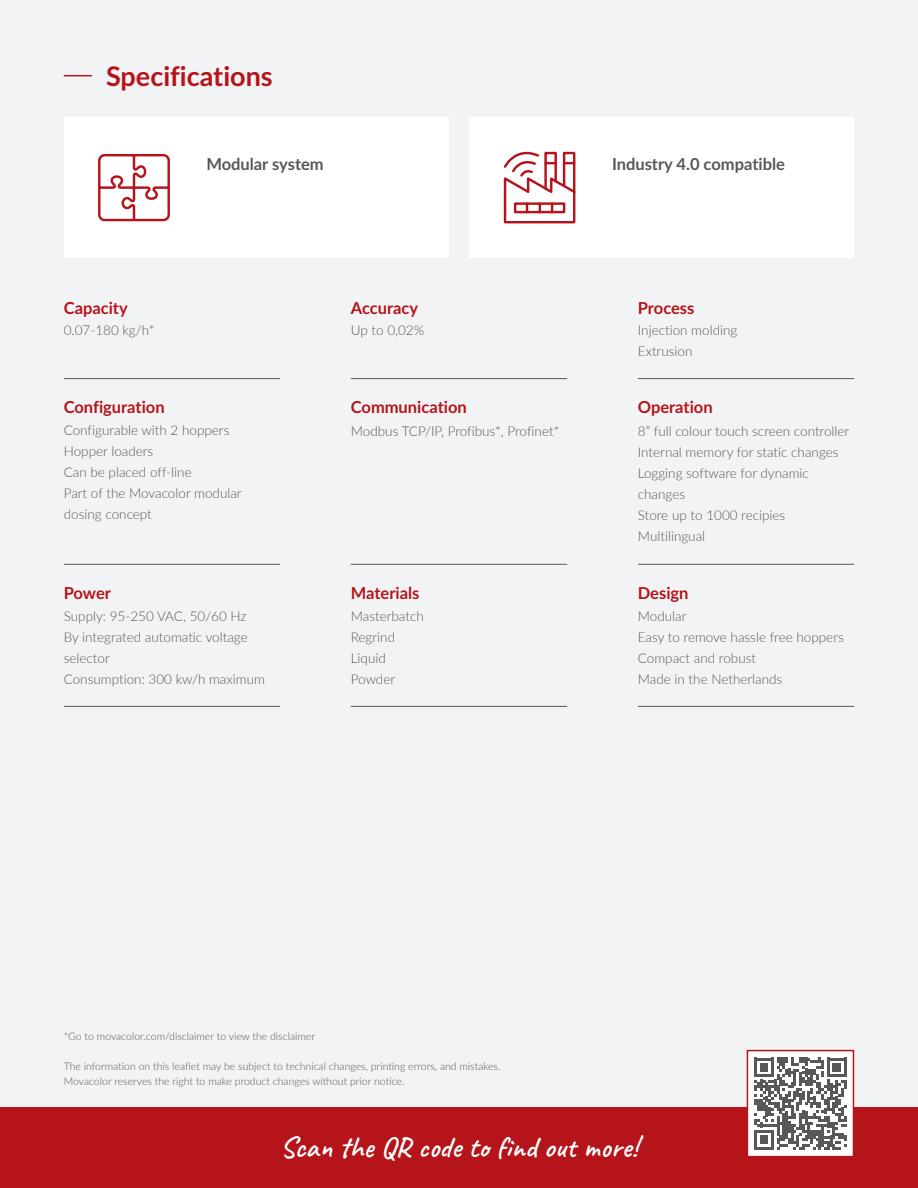
<style>
.page{position:relative;width:918px;height:1188px;background:#f2f3f4}
.page>*{position:absolute;margin:0;border:0;box-sizing:border-box;transform-origin:0 0}
.t1{font:600 30px "Caveat";color:#fff}
.t2{font:700 27px "Lato";color:#b5141a}
.t3{font:700 16.5px "Lato";color:#b5141a}
.t4{font:700 16.5px "Lato";color:#57585a}
.t5{font:300 13.5px/21px "Lato";color:#57585a}
.t6{font:300 10.5px "Lato";color:#57585a}
</style>
<div class="page">
<svg style="left:64px;top:75px;width:28px;height:1px"></svg>
<div style="left:64px;top:117px;width:385px;height:141px;background:#fff"></div>
<div style="left:469px;top:117px;width:385px;height:141px;background:#fff"></div>
<hr style="left:64px;top:378px;width:216px;height:1px;background:#57585a">
<hr style="left:64px;top:564px;width:216px;height:1px;background:#57585a">
<hr style="left:64px;top:706px;width:216px;height:1px;background:#57585a">
<hr style="left:351px;top:378px;width:216px;height:1px;background:#57585a">
<hr style="left:351px;top:564px;width:216px;height:1px;background:#57585a">
<hr style="left:351px;top:706px;width:216px;height:1px;background:#57585a">
<hr style="left:638px;top:378px;width:216px;height:1px;background:#57585a">
<hr style="left:638px;top:564px;width:216px;height:1px;background:#57585a">
<hr style="left:638px;top:706px;width:216px;height:1px;background:#57585a">
<svg style="left:98px;top:154px;width:72px;height:68px"></svg>
<svg style="left:503px;top:151px;width:73px;height:73px"></svg>
<div style="left:0;top:1108px;width:918px;height:80px;background:#b5141a"></div>
<div style="left:747px;top:1050px;width:107px;height:107px;background:#fff;border:2px solid #b5141a"></div>
<svg style="left:754px;top:1058px;width:92px;height:92px"></svg>
<p class="t2" style="left:106px;top:56px;width:168px">Specifications</p>
<p class="t3" style="left:64px;top:296px;width:65px">Capacity</p>
<p class="t5" style="left:64px;top:319px;width:92px">0.07-180 kg/h*</p>
<p class="t4" style="left:206px;top:152px;width:119px">Modular system</p>
<p class="t4" style="left:612px;top:152px;width:174px">Industry 4.0 compatible</p>
<p class="t3" style="left:351px;top:296px;width:69px">Accuracy</p>
<p class="t5" style="left:351px;top:319px;width:75px">Up to 0,02%</p>
<p class="t3" style="left:638px;top:296px;width:58px">Process</p>
<p class="t5" style="left:638px;top:319px;width:101px">Injection molding</p>
<p class="t5" style="left:638px;top:340px;width:56px">Extrusion</p>
<p class="t3" style="left:64px;top:395px;width:102px">Configuration</p>
<p class="t5" style="left:64px;top:419px;width:167px">Configurable with 2 hoppers</p>
<p class="t5" style="left:64px;top:440px;width:91px">Hopper loaders</p>
<p class="t5" style="left:64px;top:461px;width:129px">Can be placed off-line</p>
<p class="t5" style="left:64px;top:482px;width:179px">Part of the Movacolor modular dosing concept</p>
<p class="t3" style="left:64px;top:581px;width:49px">Power</p>
<p class="t5" style="left:64px;top:605px;width:184px">Supply: 95-250 VAC, 50/60 Hz</p>
<p class="t5" style="left:64px;top:626px;width:186px">By integrated automatic voltage selector</p>
<p class="t5" style="left:64px;top:668px;width:203px">Consumption: 300 kw/h maximum</p>
<p class="t3" style="left:351px;top:395px;width:117px">Communication</p>
<p class="t5" style="left:351px;top:420px;width:210px">Modbus TCP/IP, Profibus*, Profinet*</p>
<p class="t3" style="left:638px;top:395px;width:76px">Operation</p>
<p class="t5" style="left:638px;top:420px;width:213px">8” full colour touch screen controller</p>
<p class="t5" style="left:638px;top:441px;width:202px">Internal memory for static changes</p>
<p class="t5" style="left:638px;top:462px;width:173px">Logging software for dynamic changes</p>
<p class="t5" style="left:638px;top:504px;width:149px">Store up to 1000 recipies</p>
<p class="t5" style="left:638px;top:525px;width:69px">Multilingual</p>
<p class="t3" style="left:351px;top:581px;width:70px">Materials</p>
<p class="t3" style="left:638px;top:581px;width:52px">Design</p>
<p class="t5" style="left:351px;top:605px;width:74px">Masterbatch</p>
<p class="t5" style="left:351px;top:626px;width:46px">Regrind</p>
<p class="t5" style="left:351px;top:647px;width:37px">Liquid</p>
<p class="t5" style="left:351px;top:668px;width:46px">Powder</p>
<p class="t5" style="left:638px;top:605px;width:50px">Modular</p>
<p class="t5" style="left:638px;top:626px;width:207px">Easy to remove hassle free hoppers</p>
<p class="t5" style="left:638px;top:647px;width:120px">Compact and robust</p>
<p class="t5" style="left:638px;top:668px;width:146px">Made in the Netherlands</p>
<p class="t6" style="left:64px;top:1029px;width:253px">*Go to movacolor.com/disclaimer to view the disclaimer</p>
<p class="t6" style="left:64px;top:1059px;width:438px">The information on this leaflet may be subject to technical changes, printing errors, and mistakes.</p>
<p class="t6" style="left:64px;top:1074px;width:342px">Movacolor reserves the right to make product changes without prior notice.</p>
<p class="t1" style="left:280px;top:1129px;width:359px">Scan the QR code to find out more!</p>
</div>
